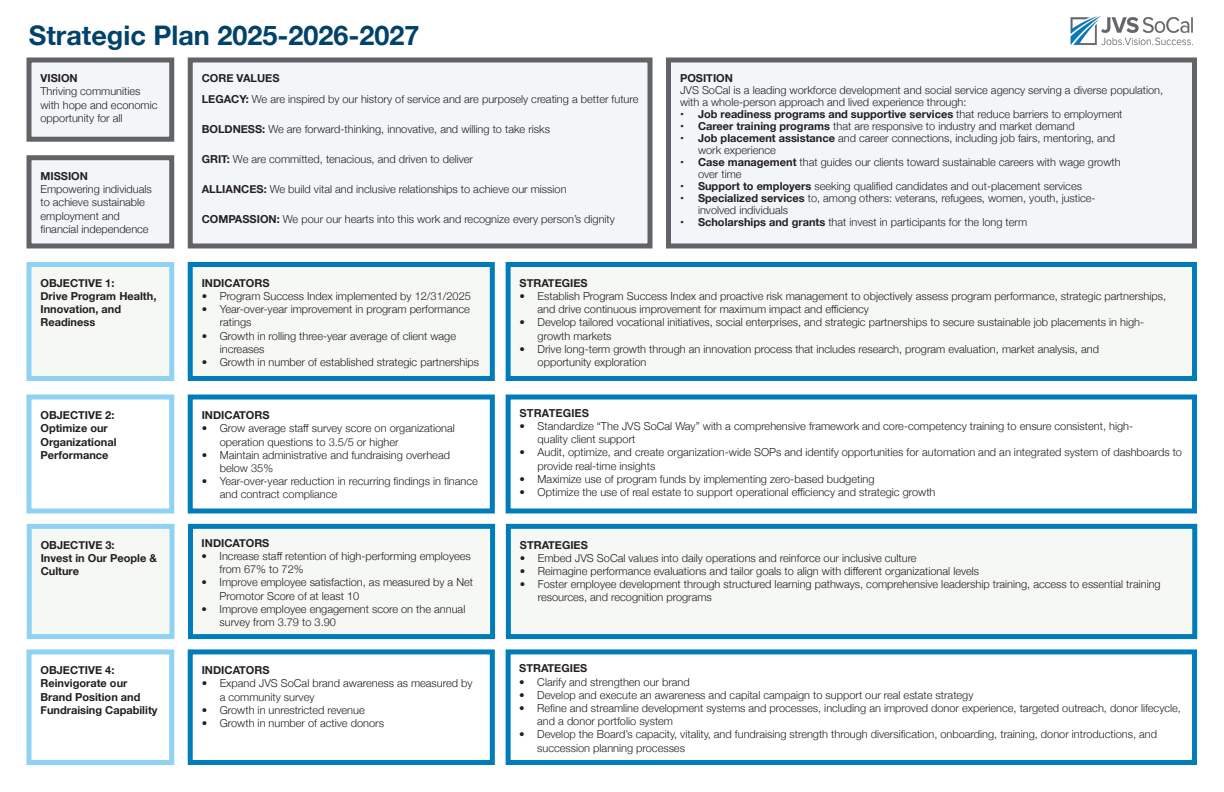
<style>
.page{position:relative;width:1224px;height:792px;background:#fff}
.page>*{position:absolute;margin:0;border:0;box-sizing:border-box;transform-origin:0 0}
.t1{font:700 27px "Helvetica Neue";color:#00426b}
.t2{font:300 11px/13.2px "Helvetica Neue";color:#231f20}
.t3{font:700 11px/13.2px "Helvetica Neue";color:#231f20}
.t4{font:700 11px "Helvetica";color:#231f20}
.s1{font-weight:700}
.s2{font-weight:300}
</style>
<div class="page">
<div style="left:190px;top:60px;width:460px;height:186px;background:#f2f6f8"></div>
<div style="left:188px;top:57px;width:464px;height:192px;border:5px solid #626366"></div>
<div style="left:29px;top:265px;width:143px;height:113px;background:#f6f8f4"></div>
<div style="left:26px;top:262px;width:148px;height:119px;border:5px solid #8fd2f4"></div>
<div style="left:26px;top:394px;width:148px;height:119px;border:5px solid #8fd2f4"></div>
<div style="left:29px;top:526px;width:143px;height:111px;background:#f6f8f4"></div>
<div style="left:27px;top:524px;width:147px;height:115px;border:5px solid #8fd2f4"></div>
<div style="left:190px;top:265px;width:302px;height:113px;background:#f6f8f4"></div>
<div style="left:188px;top:262px;width:307px;height:119px;border:5px solid #017cba"></div>
<div style="left:29px;top:158px;width:143px;height:88px;background:#f2f6f8"></div>
<div style="left:26px;top:155px;width:148px;height:94px;border:5px solid #626366"></div>
<div style="left:508px;top:265px;width:686px;height:113px;background:#f6f8f4"></div>
<div style="left:506px;top:262px;width:691px;height:119px;border:5px solid #017cba"></div>
<div style="left:29px;top:60px;width:143px;height:79px;background:#f2f6f8"></div>
<div style="left:26px;top:57px;width:148px;height:85px;border:5px solid #626366"></div>
<div style="left:26px;top:649px;width:148px;height:116px;border:5px solid #8fd2f4"></div>
<div style="left:188px;top:394px;width:307px;height:119px;border:5px solid #017cba"></div>
<div style="left:506px;top:394px;width:691px;height:119px;border:5px solid #017cba"></div>
<div style="left:190px;top:526px;width:303px;height:111px;background:#f6f8f4"></div>
<div style="left:188px;top:524px;width:307px;height:115px;border:5px solid #017cba"></div>
<div style="left:508px;top:526px;width:687px;height:111px;background:#f6f8f4"></div>
<div style="left:506px;top:524px;width:691px;height:115px;border:5px solid #017cba"></div>
<div style="left:188px;top:649px;width:307px;height:116px;border:5px solid #017cba"></div>
<div style="left:506px;top:649px;width:691px;height:116px;border:5px solid #017cba"></div>
<div style="left:668px;top:60px;width:526px;height:186px;background:#f2f6f8"></div>
<div style="left:666px;top:57px;width:531px;height:192px;border:5px solid #626366"></div>
<img style="left:1070px;top:16px;width:123px;height:30px">
<p class="t1" style="left:29px;top:15px;width:392px">Strategic Plan 2025-2026-2027</p>
<p class="t2" style="left:202px;top:67px;width:438px;line-height:21px"><span class="s1">CORE VALUES<br>LEGACY:</span> We are inspired by our history of service and are purposely creating a better future</p>
<p class="t2" style="left:202px;top:122px;width:350px"><span class="s1">BOLDNESS:</span> We are forward-thinking, innovative, and willing to take risks</p>
<p class="t2" style="left:202px;top:152px;width:273px"><span class="s1">GRIT:</span> We are committed, tenacious, and driven to deliver</p>
<p class="t2" style="left:202px;top:182px;width:366px"><span class="s1">ALLIANCES:</span> We build vital and inclusive relationships to achieve our mission</p>
<p class="t2" style="left:202px;top:212px;width:415px"><span class="s1">COMPASSION:</span> We pour our hearts into this work and recognize every person’s dignity</p>
<p class="t3" style="left:40px;top:72px;width:39px">VISION</p>
<p class="t2" style="left:40px;top:84px;width:118px">Thriving communities with hope and economic opportunity for all</p>
<p class="t3" style="left:40px;top:170px;width:49px">MISSION</p>
<p class="t2" style="left:40px;top:182px;width:113px">Empowering individuals to achieve sustainable employment and financial independence</p>
<p class="t3" style="left:680px;top:72px;width:54px">POSITION</p>
<p class="t2" style="left:680px;top:83px;width:485px;line-height:12px">JVS SoCal is a leading workforce development and social service agency serving a diverse population, with a whole-person approach and lived experience through:</p>
<p class="t3" style="left:680px;top:108px;width:444px">• Job readiness programs and supportive services <span class="s2">that reduce barriers to employment</span></p>
<p class="t2" style="left:680px;top:119px;width:396px"><span class="s1">• Career training programs</span> that are responsive to industry and market demand</p>
<p class="t2" style="left:698px;top:131px;width:419px;line-height:12px;text-indent:-18px"><span class="s1">• Job placement assistance</span> and career connections, including job fairs, mentoring, and work experience</p>
<p class="t2" style="left:698px;top:155px;width:424px;line-height:12px;text-indent:-18px"><span class="s1">• Case management</span> that guides our clients toward sustainable careers with wage growth over time</p>
<p class="t2" style="left:680px;top:179px;width:404px"><span class="s1">• Support to employers</span> seeking qualified candidates and out-placement services</p>
<p class="t2" style="left:698px;top:191px;width:399px;line-height:12px;text-indent:-18px"><span class="s1">• Specialized services</span> to, among others: veterans, refugees, women, youth, justice&shy;involved individuals</p>
<p class="t2" style="left:680px;top:215px;width:349px"><span class="s1">• Scholarships and grants</span> that invest in participants for the long term</p>
<p class="t3" style="left:40px;top:276px;width:117px">OBJECTIVE 1:<br>Drive Program Health,<br>Innovation, and<br>Readiness</p>
<p class="t3" style="left:202px;top:276px;width:69px">INDICATORS</p>
<p class="t2" style="left:202px;top:289px;width:271px">• Program Success Index implemented by 12/31/2025</p>
<p class="t2" style="left:220px;top:302px;width:252px;text-indent:-18px">• Year-over-year improvement in program performance ratings</p>
<p class="t2" style="left:220px;top:328px;width:238px;text-indent:-18px">• Growth in rolling three-year average of client wage increases</p>
<p class="t2" style="left:202px;top:355px;width:279px">• Growth in number of established strategic partnerships</p>
<p class="t3" style="left:520px;top:276px;width:70px">STRATEGIES</p>
<p class="t2" style="left:538px;top:289px;width:630px;text-indent:-18px">• Establish Program Success Index and proactive risk management to objectively assess program performance, strategic partnerships, and drive continuous improvement for maximum impact and efficiency</p>
<p class="t2" style="left:538px;top:315px;width:608px;text-indent:-18px">• Develop tailored vocational initiatives, social enterprises, and strategic partnerships to secure sustainable job placements in high&shy;growth markets</p>
<p class="t2" style="left:538px;top:341px;width:563px;text-indent:-18px">• Drive long-term growth through an innovation process that includes research, program evaluation, market analysis, and opportunity exploration</p>
<p class="t3" style="left:40px;top:409px;width:78px">OBJECTIVE 2:<br>Optimize our<br>Organizational<br>Performance</p>
<p class="t3" style="left:202px;top:409px;width:69px">INDICATORS</p>
<p class="t2" style="left:220px;top:421px;width:237px;text-indent:-18px">• Grow average staff survey score on organizational operation questions to 3.5/5 or higher</p>
<p class="t2" style="left:220px;top:448px;width:232px;text-indent:-18px">• Maintain administrative and fundraising overhead below 35%</p>
<p class="t2" style="left:220px;top:474px;width:260px;text-indent:-18px">• Year-over-year reduction in recurring findings in finance and contract compliance</p>
<p class="t4" style="left:520px;top:406px;width:71px">STRATEGIES</p>
<p class="t2" style="left:538px;top:419px;width:597px;text-indent:-18px">• Standardize “The JVS SoCal Way” with a comprehensive framework and core-competency training to ensure consistent, high&shy;quality client support</p>
<p class="t2" style="left:538px;top:445px;width:646px;text-indent:-18px">• Audit, optimize, and create organization-wide SOPs and identify opportunities for automation and an integrated system of dashboards to provide real-time insights</p>
<p class="t2" style="left:520px;top:471px;width:356px">• Maximize use of program funds by implementing zero-based budgeting</p>
<p class="t2" style="left:520px;top:485px;width:417px">• Optimize the use of real estate to support operational efficiency and strategic growth</p>
<p class="t3" style="left:41px;top:538px;width:118px">OBJECTIVE 3:<br>Invest in Our People &amp;<br>Culture</p>
<p class="t3" style="left:202px;top:537px;width:69px">INDICATORS</p>
<p class="t2" style="left:220px;top:549px;width:253px;text-indent:-18px">• Increase staff retention of high-performing employees from 67% to 72%</p>
<p class="t2" style="left:220px;top:575px;width:255px;text-indent:-18px">• Improve employee satisfaction, as measured by a Net<br>Promotor Score of at least 10</p>
<p class="t2" style="left:220px;top:601px;width:247px;text-indent:-18px">• Improve employee engagement score on the annual survey from 3.79 to 3.90</p>
<p class="t3" style="left:520px;top:538px;width:70px">STRATEGIES</p>
<p class="t2" style="left:520px;top:550px;width:398px">• Embed JVS SoCal values into daily operations and reinforce our inclusive culture</p>
<p class="t2" style="left:520px;top:564px;width:461px">• Reimagine performance evaluations and tailor goals to align with different organizational levels</p>
<p class="t2" style="left:538px;top:577px;width:624px;text-indent:-18px">• Foster employee development through structured learning pathways, comprehensive leadership training, access to essential training resources, and recognition programs</p>
<p class="t3" style="left:40px;top:664px;width:119px">OBJECTIVE 4:<br>Reinvigorate our<br>Brand Position and<br>Fundraising Capability</p>
<p class="t3" style="left:202px;top:664px;width:69px">INDICATORS</p>
<p class="t2" style="left:220px;top:676px;width:254px;text-indent:-18px">• Expand JVS SoCal brand awareness as measured by a community survey</p>
<p class="t2" style="left:202px;top:702px;width:165px">• Growth in unrestricted revenue</p>
<p class="t2" style="left:202px;top:716px;width:184px">• Growth in number of active donors</p>
<p class="t3" style="left:519px;top:662px;width:70px">STRATEGIES</p>
<p class="t2" style="left:519px;top:674px;width:172px">• Clarify and strengthen our brand</p>
<p class="t2" style="left:519px;top:687px;width:456px">• Develop and execute an awareness and capital campaign to support our real estate strategy</p>
<p class="t2" style="left:537px;top:701px;width:645px;text-indent:-18px">• Refine and streamline development systems and processes, including an improved donor experience, targeted outreach, donor lifecycle, and a donor portfolio system</p>
<p class="t2" style="left:537px;top:727px;width:621px;text-indent:-18px">• Develop the Board’s capacity, vitality, and fundraising strength through diversification, onboarding, training, donor introductions, and succession planning processes</p>
</div>
